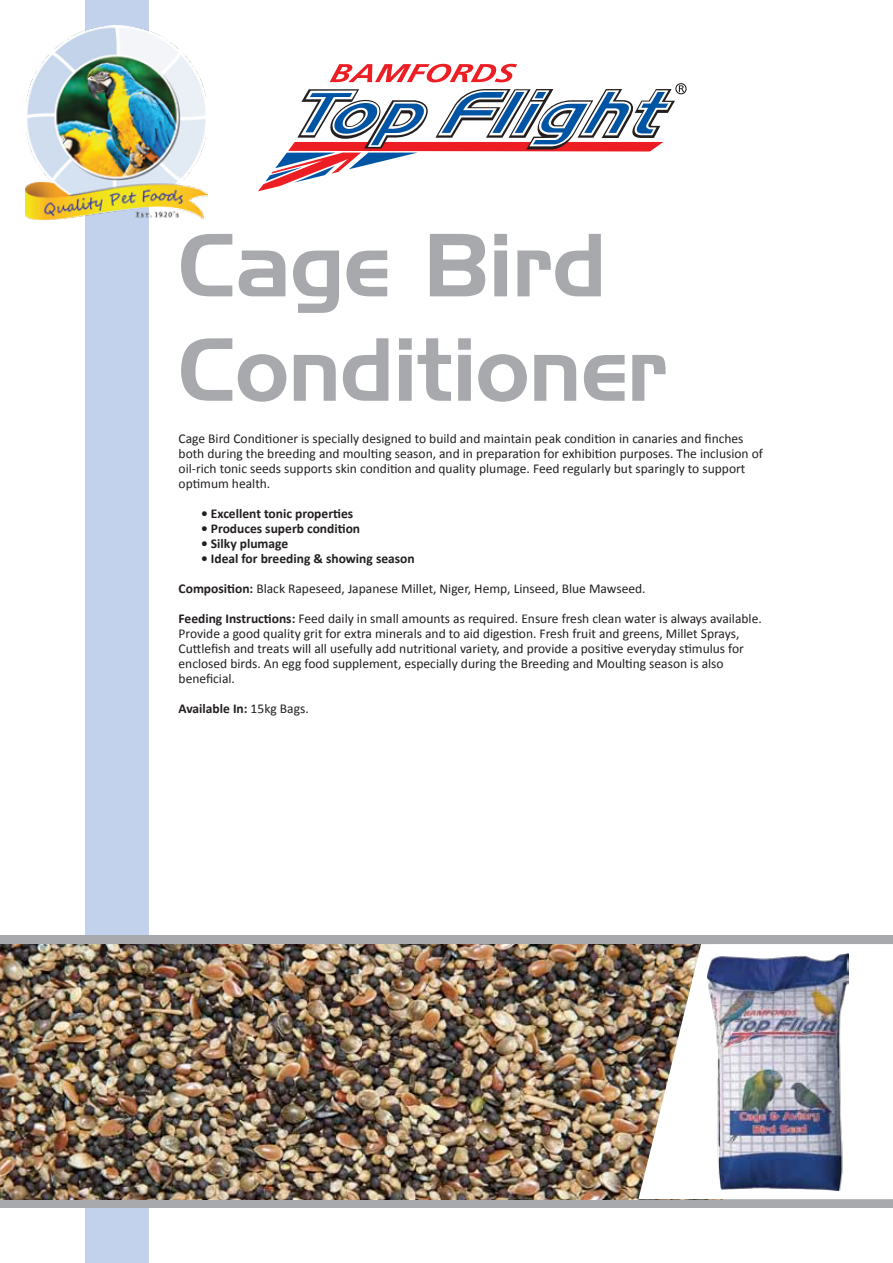
<style>
.page{position:relative;width:893px;height:1263px;background:#fff}
.page>*{position:absolute;margin:0;border:0;box-sizing:border-box;transform-origin:0 0}
.t1{font:87px/104.4px "Handel Gothic";color:#a7a9ac}
.t2{font:13.5px/15px "Calibri";color:#231f20}
.t3{font:700 13.5px "Calibri";color:#231f20}
.s1{font-weight:700}
.s2{font-weight:400}
</style>
<div class="page">
<div style="left:85px;top:0;width:64px;height:1263px;background:#c2d2ec"></div>
<div style="left:0;top:935px;width:893px;height:273px;background:#a7a9ac"></div>
<img style="left:0;top:944px;width:638px;height:255px">
<img style="left:638px;top:944px;width:255px;height:255px">
<img style="left:708px;top:953px;width:141px;height:237px">
<div style="left:675px;top:83px;width:12px;height:11px;border:1px solid #231f20;border-radius:50%"></div>
<svg style="left:258px;top:64px;width:426px;height:127px"></svg>
<img style="left:26px;top:26px;width:182px;height:194px">
<h1 class="t1" style="left:179px;top:219px;width:491px">Cage Bird<br>Conditioner</h1>
<p class="t2" style="left:179px;top:430px;width:586px">Cage Bird Conditioner is specially designed to build and maintain peak condition in canaries and finches both during the breeding and moulting season, and in preparation for exhibition purposes. The inclusion of oil-rich tonic seeds supports skin condition and quality plumage. Feed regularly but sparingly to support optimum health.</p>
<p class="t3" style="left:201px;top:505px;width:154px">• Excellent tonic properties</p>
<p class="t3" style="left:201px;top:520px;width:161px">• Produces superb condition</p>
<p class="t3" style="left:201px;top:535px;width:89px">• Silky plumage</p>
<p class="t3" style="left:201px;top:550px;width:215px">• Ideal for breeding &amp; showing season</p>
<p class="t2" style="left:179px;top:580px;width:469px"><span class="s1">Composition:</span> Black Rapeseed, Japanese Millet, Niger, Hemp, Linseed, Blue Mawseed.</p>
<p class="t2" style="left:179px;top:610px;width:585px"><span class="s1">Feeding Instructions:</span> Feed daily in small amounts as required. Ensure fresh clean water is always available.<br>Provide a good quality grit for extra minerals and to aid digestion. Fresh fruit and greens, Millet Sprays, Cuttlefish and treats will all usefully add nutritional variety, and provide a positive everyday stimulus for enclosed birds. An egg food supplement, especially during the Breeding and Moulting season is also beneficial.</p>
<p class="t3" style="left:179px;top:700px;width:132px">Available In: <span class="s2">15kg Bags.</span></p>
</div>
